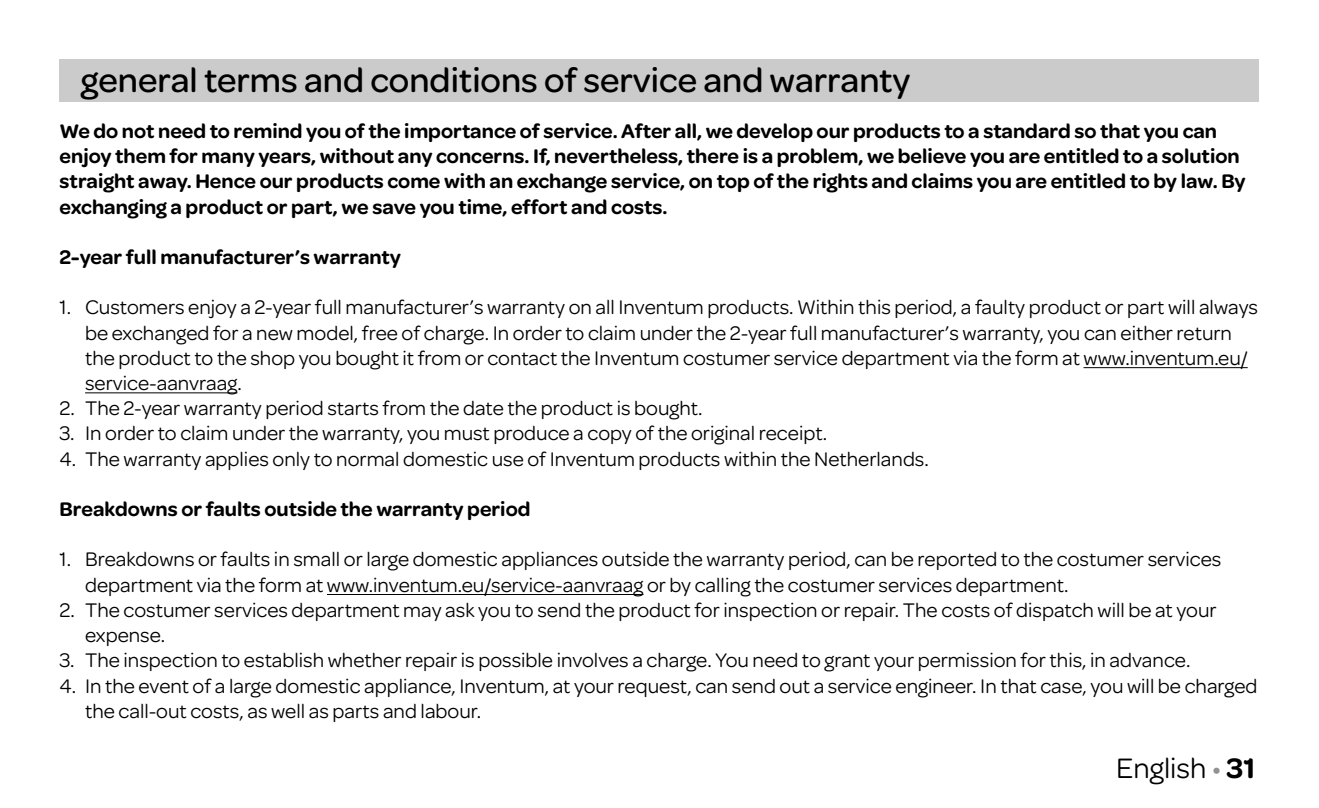
<style>
.page{position:relative;width:1319px;height:808px;background:#fff}
.page>*{position:absolute;margin:0;border:0;box-sizing:border-box;transform-origin:0 0}
.t1{font:500 36px "Omnes";color:#000}
.t2{font:30px "Omnes";color:#000}
.t3{font:21px/25.2px "Omnes";color:#000}
.t4{font:600 21px/25.2px "Omnes";color:#000}
.s1{color:#929292}
.s2{font-weight:600}
</style>
<div class="page">
<div style="left:60px;top:60px;width:1199px;height:42px;background:#cbcbcb"></div>
<hr style="left:1083px;top:367px;width:164px;height:1px;background:#000">
<hr style="left:85px;top:392px;width:152px;height:1px;background:#000">
<hr style="left:327px;top:594px;width:316px;height:1px;background:#000">
<h1 class="t1" style="left:81px;top:55px;width:830px">general terms and conditions of service and warranty</h1>
<p class="t4" style="left:60px;top:117px;width:1187px">We do not need to remind you of the importance of service. After all, we develop our products to a standard so that you can enjoy them for many years, without any concerns. If, nevertheless, there is a problem, we believe you are entitled to a solution straight away. Hence our products come with an exchange service, on top of the rights and claims you are entitled to by law. By exchanging a product or part, we save you time, effort and costs.</p>
<p class="t4" style="left:60px;top:243px;width:343px">2-year full manufacturer’s warranty</p>
<p class="t3" style="left:85px;top:294px;width:1174px;text-indent:-26px">1. Customers enjoy a 2-year full manufacturer’s warranty on all Inventum products. Within this period, a faulty product or part will always be exchanged for a new model, free of charge. In order to claim under the 2-year full manufacturer’s warranty, you can either return the product to the shop you bought it from or contact the Inventum costumer service department via the form at www.inventum.eu/ service-aanvraag.</p>
<p class="t3" style="left:60px;top:394px;width:644px">2. The 2-year warranty period starts from the date the product is bought.</p>
<p class="t3" style="left:60px;top:420px;width:769px">3. In order to claim under the warranty, you must produce a copy of the original receipt.</p>
<p class="t3" style="left:60px;top:445px;width:870px">4. The warranty applies only to normal domestic use of Inventum products within the Netherlands.</p>
<p class="t4" style="left:60px;top:495px;width:472px">Breakdowns or faults outside the warranty period</p>
<p class="t3" style="left:85px;top:546px;width:1137px;text-indent:-26px">1. Breakdowns or faults in small or large domestic appliances outside the warranty period, can be reported to the costumer services department via the form at www.inventum.eu/service-aanvraag or by calling the costumer services department.</p>
<p class="t3" style="left:85px;top:596px;width:1132px;text-indent:-26px">2. The costumer services department may ask you to send the product for inspection or repair. The costs of dispatch will be at your expense.</p>
<p class="t3" style="left:60px;top:646px;width:1132px">3. The inspection to establish whether repair is possible involves a charge. You need to grant your permission for this, in advance.</p>
<p class="t3" style="left:85px;top:672px;width:1173px;text-indent:-26px">4. In the event of a large domestic appliance, Inventum, at your request, can send out a service engineer. In that case, you will be charged the call-out costs, as well as parts and labour.</p>
<h2 class="t2" style="left:1115px;top:748px;width:140px">English <span class="s1">•</span> <span class="s2">31</span></h2>
</div>
